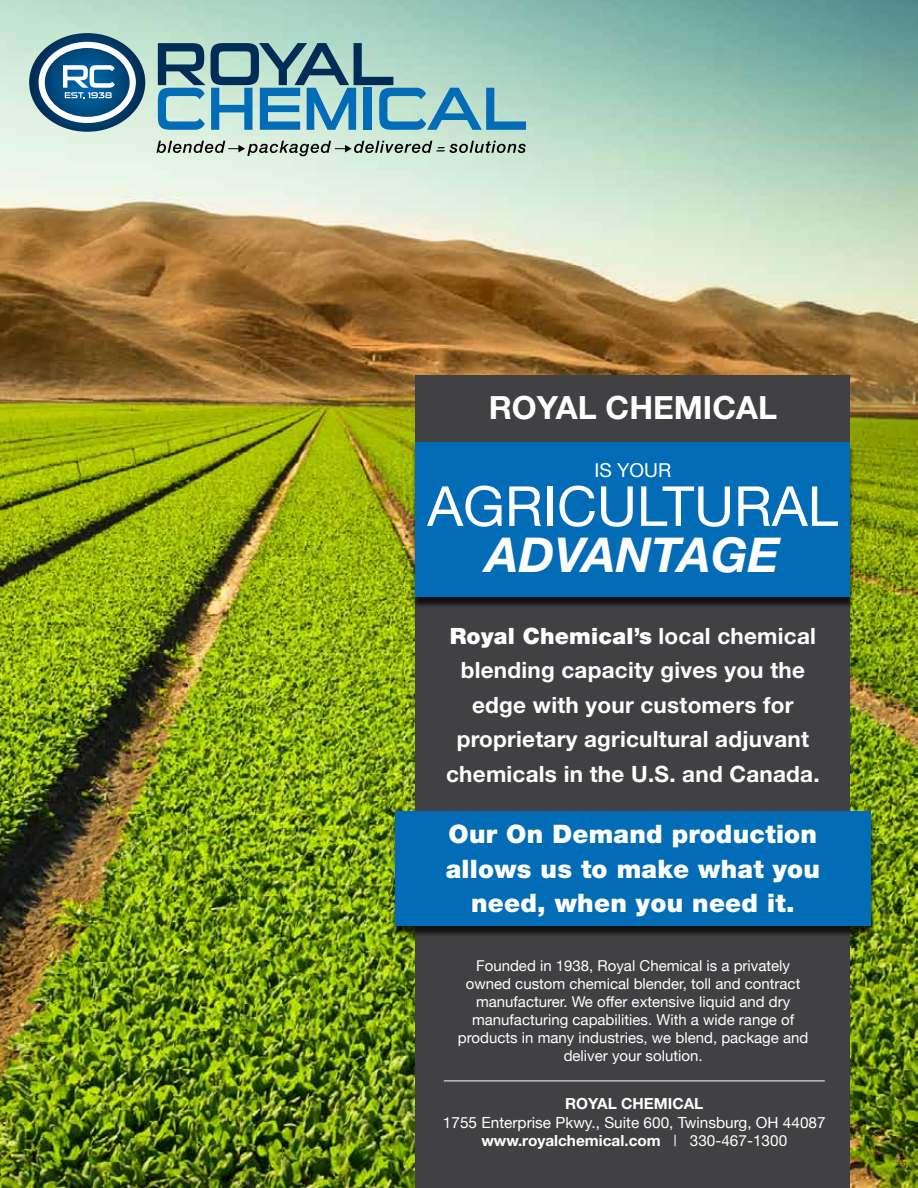
<style>
.page{position:relative;width:918px;height:1188px;background:#fff}
.page>*{position:absolute;margin:0;border:0;box-sizing:border-box;transform-origin:0 0}
.t1{font:55.2px "Helvetica Neue";color:#fff}
.t2{font:italic 700 48.15px "Helvetica Neue";color:#fff}
.t3{font:700 32.1px "Helvetica Neue";color:#fff}
.t4{font:900 25.5px/34.5px "Helvetica Neue";letter-spacing:.01em;color:#fff;text-align:center}
.t5{font:700 22.5px/34.5px "Helvetica Neue";letter-spacing:.01em;color:#fff;text-align:center}
.t6{font:19.2px "Helvetica Neue";color:#fff}
.t7{font:15.3px/18.5px "Helvetica Neue";color:#fff;text-align:center}
.t8{font:700 15.3px "Helvetica Neue";color:#fff}
.t9{font:15px/18px "Helvetica Neue";color:#fff;text-align:center}
.s1{font-weight:900}
.s2{font-weight:700}
.s3{font-style:inherit}
</style>
<div class="page">
<img style="left:0;top:0;width:918px;height:1188px">
<div style="left:416px;top:376px;width:434px;height:812px;background:#414042"></div>
<div style="left:391px;top:813px;width:484px;height:124px;background:#000;opacity:.75"></div>
<div style="left:395px;top:811px;width:475px;height:115px;background:#036cb6"></div>
<div style="left:411px;top:444px;width:444px;height:164px;background:#000;opacity:.75"></div>
<div style="left:416px;top:442px;width:434px;height:155px;background:#036cb6"></div>
<hr style="left:444px;top:1081px;width:381px;height:1px;background:#fff">
<svg style="left:158px;top:43px;width:368px;height:87px;background:#7aadb7"></svg>
<svg style="left:29px;top:33px;width:116px;height:99px"></svg>
<svg style="left:156px;top:141px;width:370px;height:15px;background:#a1b1a4"></svg>
<h3 class="t3" style="left:489px;top:388px;width:45px">ROYAL</h3>
<h3 class="t3" style="left:606px;top:388px;width:45px">CHEMI</h3>
<h3 class="t3" style="left:712px;top:388px;width:46px">CAL</h3>
<p class="t6" style="left:594px;top:456px;width:71px">is Your</p>
<h1 class="t1" style="left:427px;top:466px;width:413px">Agricultural</h1>
<h2 class="t2" style="left:486px;top:526px;width:295px">ADVANTAGE</h2>
<h3 class="t5" style="left:446px;top:618px;width:375px"><span class="s1">Royal Chemical’s</span> local chemical blending capacity gives you the edge with your customers for proprietary agricultural adjuvant chemicals in the U.S. and Canada.</h3>
<h3 class="t4" style="left:446px;top:817px;width:376px">Our On Demand production allows us to make what you need, when you need it.</h3>
<p class="t9" style="left:458px;top:957px;width:352px">Founded in 1938, Royal Chemical is a privately owned custom chemical blender, toll and contract manufacturer. We offer extensive liquid and dry manufacturing capabilities. With a wide range of products in many industries, we blend, package and deliver your solution.</p>
<p class="t8" style="left:565px;top:1094px;width:140px">Royal Chemical</p>
<p class="t7" style="left:443px;top:1114px;width:384px">1755 Enterprise Pkwy., Suite 600, Twinsburg, OH 44087 <span class="s2">www.royalchemical.com</span> <span class="s3">| 330-467-1300</span></p>
</div>
